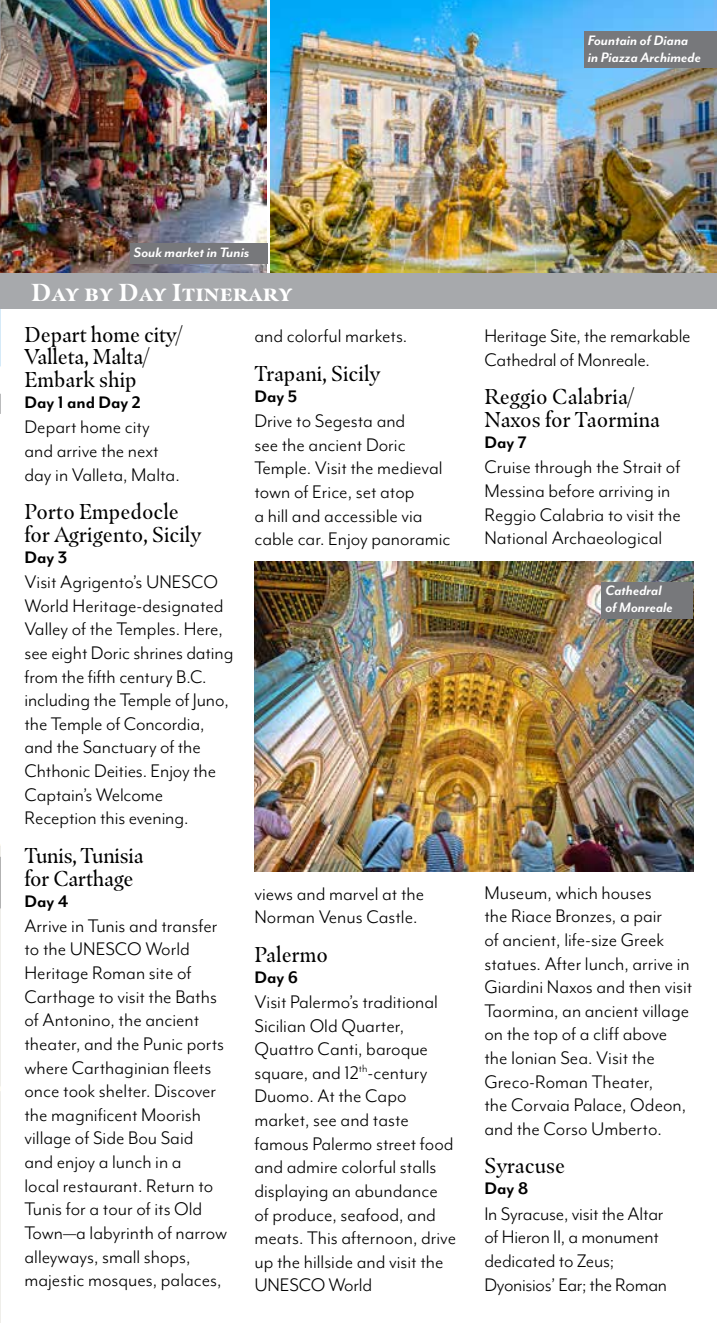
<style>
.page{position:relative;width:717px;height:1323px;background:#fff}
.page>*{position:absolute;margin:0;border:0;box-sizing:border-box;transform-origin:0 0}
.t1{font:700 24.5px "Masqualero";letter-spacing:.025em;color:#fff}
.t2{font:21.35px/22.8px "Masqualero";color:#000}
.t3{font:21px/23.6px "Mr Eaves Mod OT";color:#000}
.t4{font:700 19.25px "Mr Eaves Mod OT";color:#000}
.t5{font:italic 700 15.75px/16.6px "Mr Eaves Mod OT";color:#fff}
</style>
<div class="page">
<img style="left:271px;top:0;width:446px;height:274px">
<img style="left:0;top:0;width:267px;height:274px">
<div style="left:0;top:274px;width:717px;height:35px;background:#a7a9ac"></div>
<img style="left:254px;top:562px;width:439px;height:309px">
<div style="left:601px;top:582px;width:92px;height:37px;background:#77787b"></div>
<div style="left:130px;top:243px;width:137px;height:20px;background:#77787b"></div>
<div style="left:583px;top:32px;width:133px;height:36px;background:#77787b"></div>
<img style="left:0;top:1091px;width:1px;height:232px">
<img style="left:0;top:367px;width:1px;height:486px">
<img style="left:0;top:846px;width:1px;height:240px">
<p class="t5" style="left:588px;top:33px;width:115px">Fountain of Diana in Piazza Archimede</p>
<p class="t5" style="left:134px;top:245px;width:117px">Souk market in Tunis</p>
<p class="t1" style="left:32px;top:282px;width:262px">Day by Day Itinerary</p>
<p class="t2" style="left:24px;top:324px;width:159px">Depart home city/<br>Valleta, Malta/<br>Embark ship</p>
<p class="t4" style="left:24px;top:395px;width:118px">Day 1 and Day 2</p>
<p class="t3" style="left:24px;top:416px;width:157px">Depart home city and arrive the next day in Valleta, Malta.</p>
<p class="t2" style="left:24px;top:502px;width:178px">Porto Empedocle for Agrigento, Sicily</p>
<p class="t4" style="left:24px;top:549px;width:44px">Day 3</p>
<p class="t3" style="left:24px;top:571px;width:210px">Visit Agrigento’s UNESCO<br>World Heritage-designated<br>Valley of the Temples. Here, see eight Doric shrines dating from the fifth century B.C. including the Temple of Juno, the Temple of Concordia, and the Sanctuary of the<br>Chthonic Deities. Enjoy the<br>Captain’s Welcome<br>Reception this evening.</p>
<p class="t2" style="left:24px;top:845px;width:121px">Tunis, Tunisia for Carthage</p>
<p class="t4" style="left:24px;top:893px;width:45px">Day 4</p>
<p class="t3" style="left:24px;top:915px;width:204px">Arrive in Tunis and transfer to the UNESCO World<br>Heritage Roman site of<br>Carthage to visit the Baths of Antonino, the ancient theater, and the Punic ports where Carthaginian fleets once took shelter. Discover the magnificent Moorish village of Side Bou Said and enjoy a lunch in a<br>local restaurant. Return to<br>Tunis for a tour of its Old<br>Town—a labyrinth of narrow alleyways, small shops, majestic mosques, palaces,</p>
<p class="t3" style="left:254px;top:325px;width:154px">and colorful markets.</p>
<p class="t2" style="left:254px;top:363px;width:127px">Trapani, Sicily</p>
<p class="t4" style="left:254px;top:388px;width:44px">Day 5</p>
<p class="t3" style="left:254px;top:410px;width:198px">Drive to Segesta and<br>see the ancient Doric<br>Temple. Visit the medieval town of Erice, set atop<br>a hill and accessible via cable car. Enjoy panoramic</p>
<p class="t3" style="left:254px;top:882px;width:171px">views and marvel at the<br>Norman Venus Castle.</p>
<p class="t2" style="left:254px;top:944px;width:75px">Palermo</p>
<p class="t4" style="left:254px;top:969px;width:45px">Day 6</p>
<p class="t3" style="left:254px;top:991px;width:203px">Visit Palermo’s traditional<br>Sicilian Old Quarter,<br>Quattro Canti, baroque square, and 12<sup>th</sup>-century<br>Duomo. At the Capo market, see and taste famous Palermo street food and admire colorful stalls displaying an abundance of produce, seafood, and meats. This afternoon, drive up the hillside and visit the<br>UNESCO World</p>
<p class="t3" style="left:484px;top:325px;width:208px">Heritage Site, the remarkable<br>Cathedral of Monreale.</p>
<p class="t2" style="left:484px;top:387px;width:177px">Reggio Calabria/<br>Naxos for Taormina</p>
<p class="t4" style="left:484px;top:435px;width:44px">Day 7</p>
<p class="t3" style="left:484px;top:456px;width:198px">Cruise through the Strait of<br>Messina before arriving in<br>Reggio Calabria to visit the<br>National Archaeological</p>
<p class="t5" style="left:605px;top:584px;width:69px">Cathedral of Monreale</p>
<p class="t3" style="left:484px;top:882px;width:209px">Museum, which houses<br>the Riace Bronzes, a pair<br>of ancient, life-size Greek statues. After lunch, arrive in<br>Giardini Naxos and then visit<br>Taormina, an ancient village on the top of a cliff above the Ionian Sea. Visit the<br>Greco-Roman Theater,<br>the Corvaia Palace, Odeon, and the Corso Umberto.</p>
<p class="t2" style="left:484px;top:1156px;width:82px">Syracuse</p>
<p class="t4" style="left:484px;top:1181px;width:45px">Day 8</p>
<p class="t3" style="left:484px;top:1203px;width:184px">In Syracuse, visit the Altar of Hieron II, a monument dedicated to Zeus;<br>Dyonisios’ Ear; the Roman</p>
</div>
